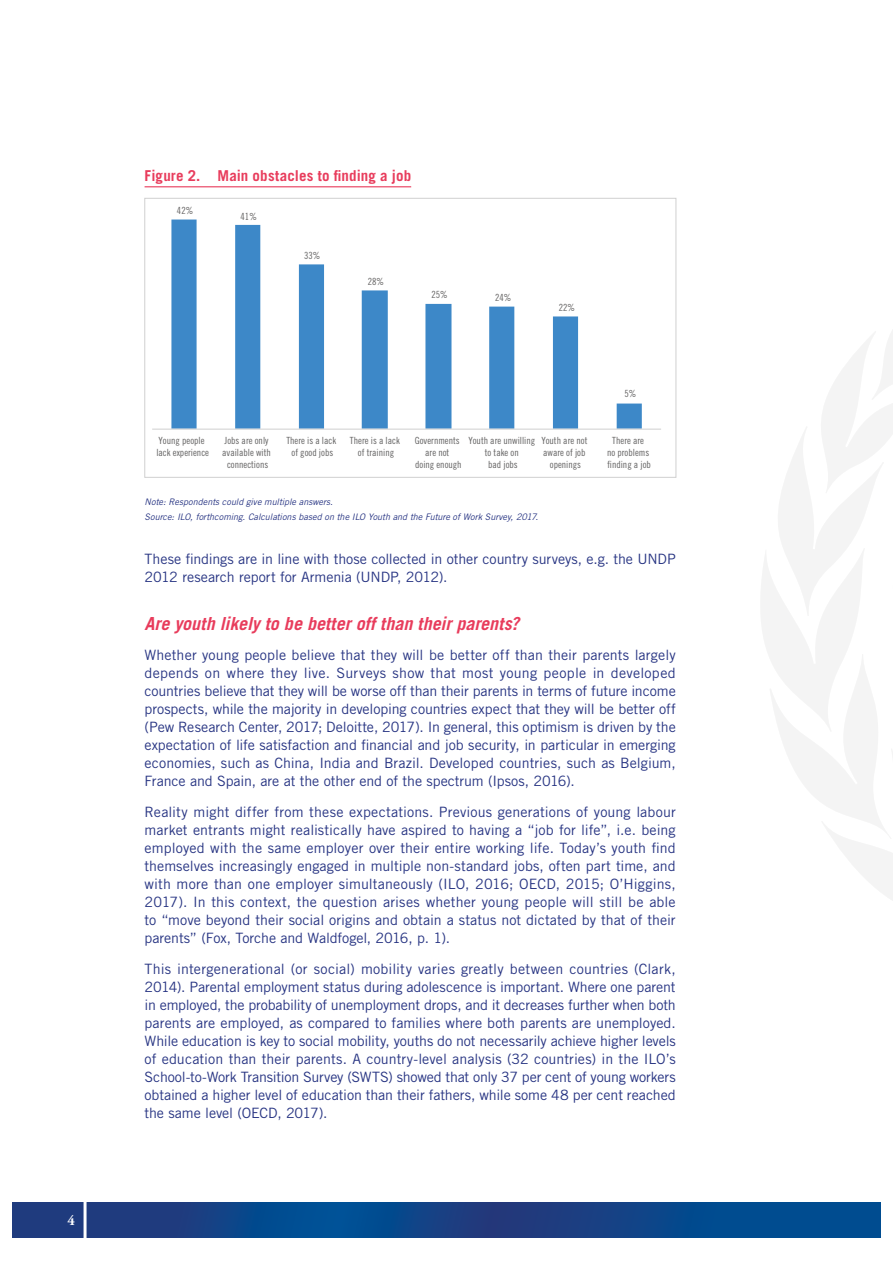
<style>
.page{position:relative;width:893px;height:1263px;background:#fff}
.page>*{position:absolute;margin:0;border:0;box-sizing:border-box;transform-origin:0 0}
.t1{font:italic 700 18px "Trade Gothic LT Std";color:#e83c5c}
.t2{font:700 15px "Trade Gothic LT Std";letter-spacing:.01em;color:#e83c5c}
.t3{font:14.25px/18px "Trade Gothic LT Std";letter-spacing:-.005em;color:#283583;text-align:justify}
.t4{font:700 14.25px "Adobe Garamond Pro";color:#fff}
.t5{font:9.9px/11.9px "Trade Gothic LT Std Cn 18";color:#646363;text-align:center}
.t6{font:italic 9px/15px "Trade Gothic LT Std";color:#283583}
</style>
<div class="page">
<svg style="left:13px;top:1202px;width:867px;height:35px;background:#0f4487"></svg>
<hr style="left:84px;top:1189px;width:3px;height:62px;background:#fff">
<svg style="left:761px;top:330px;width:132px;height:570px"></svg>
<hr style="left:145px;top:186px;width:266px;height:1px;background:#e83c5c">
<svg style="left:171px;top:219px;width:471px;height:210px"></svg>
<hr style="left:152px;top:429px;width:509px;height:1px;background:#d0d0d0">
<div style="left:145px;top:198px;width:531px;height:279px;border:1px solid #d0d0d0"></div>
<p class="t4" style="left:67px;top:1212px;width:9px">4</p>
<p class="t2" style="left:145px;top:166px;width:268px">Figure 2. Main obstacles to finding a job</p>
<p class="t5" style="left:177px;top:205px;width:18px">42%</p>
<p class="t5" style="left:241px;top:210px;width:18px">41%</p>
<p class="t5" style="left:304px;top:249px;width:18px">33%</p>
<p class="t5" style="left:368px;top:275px;width:18px">28%</p>
<p class="t5" style="left:431px;top:288px;width:18px">25%</p>
<p class="t5" style="left:495px;top:292px;width:18px">24%</p>
<p class="t5" style="left:559px;top:301px;width:18px">22%</p>
<p class="t5" style="left:624px;top:388px;width:14px">5%</p>
<p class="t5" style="left:156px;top:434px;width:54px;text-align:left">Young people lack experience</p>
<p class="t5" style="left:222px;top:434px;width:50px">Jobs are only available with connections</p>
<p class="t5" style="left:286px;top:434px;width:51px">There is a lack of good jobs</p>
<p class="t5" style="left:350px;top:434px;width:51px">There is a lack of training</p>
<p class="t5" style="left:415px;top:434px;width:48px">Governments are not<br>doing enough</p>
<p class="t5" style="left:468px;top:434px;width:68px">Youth are unwilling to take on<br>bad jobs</p>
<p class="t5" style="left:541px;top:434px;width:48px">Youth are not aware of job openings</p>
<p class="t5" style="left:607px;top:434px;width:45px">There are<br>no problems finding a job</p>
<p class="t6" style="left:145px;top:495px;width:395px">Note: Respondents could give multiple answers.<br>Source: ILO, forthcoming. Calculations based on the ILO Youth and the Future of Work Survey, 2017.</p>
<p class="t3" style="left:145px;top:550px;width:533px">These findings are in line with those collected in other country surveys, e.g. the UNDP<br>2012 research report for Armenia (UNDP, 2012).</p>
<p class="t1" style="left:145px;top:612px;width:376px">Are youth likely to be better off than their parents?</p>
<p class="t3" style="left:145px;top:646px;width:533px">Whether young people believe that they will be better off than their parents largely depends on where they live. Surveys show that most young people in developed countries believe that they will be worse off than their parents in terms of future income prospects, while the majority in developing countries expect that they will be better off (Pew Research Center, 2017; Deloitte, 2017). In general, this optimism is driven by the expectation of life satisfaction and financial and job security, in particular in emerging economies, such as China, India and Brazil. Developed countries, such as Belgium, France and Spain, are at the other end of the spectrum (Ipsos, 2016).</p>
<p class="t3" style="left:145px;top:803px;width:533px">Reality might differ from these expectations. Previous generations of young labour market entrants might realistically have aspired to having a “job for life”, i.e. being employed with the same employer over their entire working life. Today’s youth find themselves increasingly engaged in multiple non-standard jobs, often part time, and with more than one employer simultaneously (ILO, 2016; OECD, 2015; O’Higgins, 2017). In this context, the question arises whether young people will still be able to “move beyond their social origins and obtain a status not dictated by that of their parents” (Fox, Torche and Waldfogel, 2016, p. 1).</p>
<p class="t3" style="left:145px;top:960px;width:533px">This intergenerational (or social) mobility varies greatly between countries (Clark, 2014). Parental employment status during adolescence is important. Where one parent in employed, the probability of unemployment drops, and it decreases further when both parents are employed, as compared to families where both parents are unemployed.<br>While education is key to social mobility, youths do not necessarily achieve higher levels of education than their parents. A country-level analysis (32 countries) in the ILO’s School-to-Work Transition Survey (SWTS) showed that only 37 per cent of young workers obtained a higher level of education than their fathers, while some 48 per cent reached the same level (OECD, 2017).</p>
</div>
